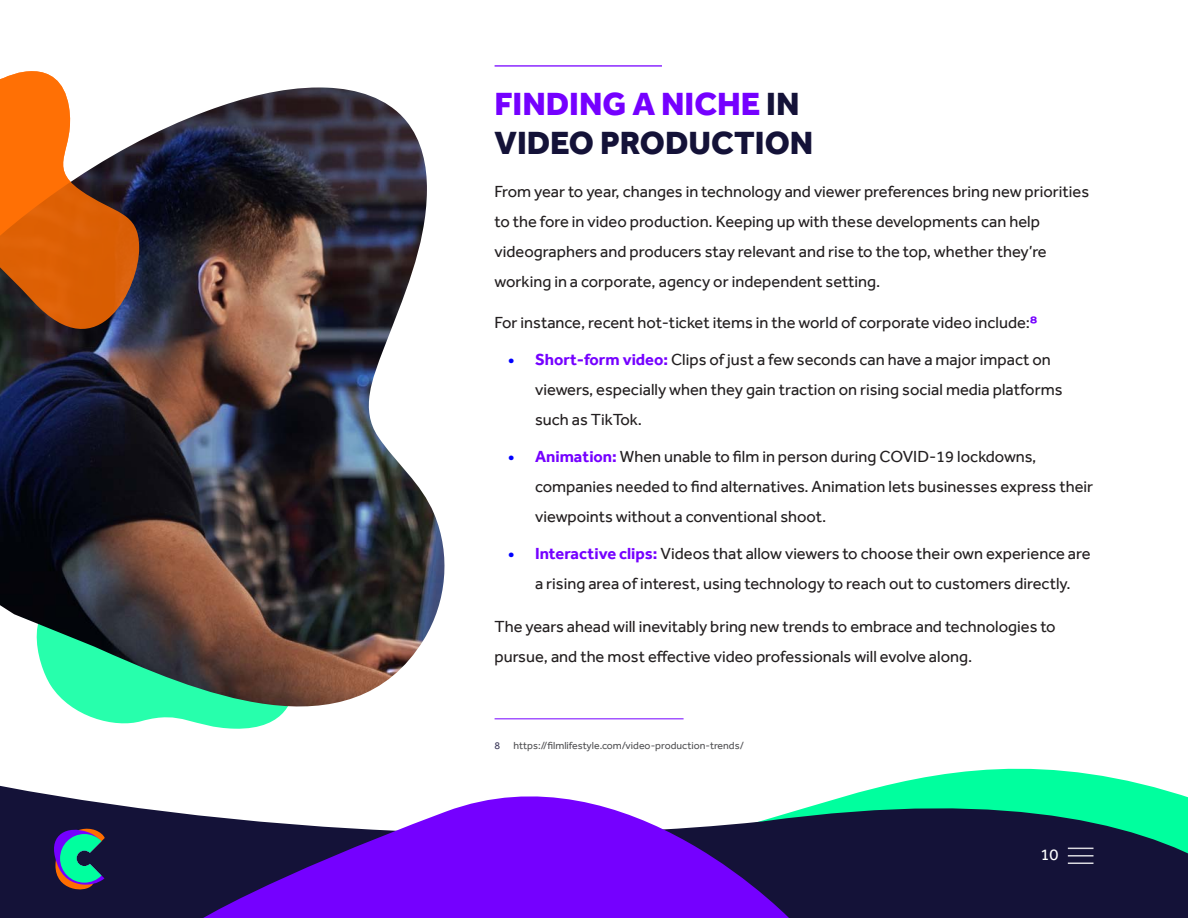
<style>
.page{position:relative;width:1188px;height:918px;background:#fff}
.page>*{position:absolute;margin:0;border:0;box-sizing:border-box;transform-origin:0 0}
.Body{font:800 33px "Effra";color:#7500ff}
.Body-2{font:800 33px "Effra";color:#141238}
.Body-3{font:16.5px/30px "Effra";color:#231f20}
.t1{font:16.5px "Effra";color:#fff}
.t2{font:10.5px "Effra";color:#535355}
.t3{font:10.5px "Effra";color:#3f3c5c}
.s1{color:#141238}
.s2{font-family:"Montserrat";font-weight:700;color:#7500ff}
.s3{font-weight:700;color:#00f}
.s4{font-weight:700;color:#7500ff}
</style>
<div class="page">
<svg style="left:0;top:768px;width:1188px;height:150px;fill:#141238"></svg>
<svg style="left:198px;top:768px;width:598px;height:150px"></svg>
<svg style="left:50px;top:824px;width:55px;height:70px"></svg>
<svg style="left:1068px;top:848px;width:26px;height:1px"></svg>
<hr style="left:1068px;top:855px;width:26px;height:2px;background:#fff">
<hr style="left:1068px;top:862px;width:26px;height:2px;background:#fff">
<svg style="left:82px;top:713px;width:201px;height:16px;fill:#27ffac"></svg>
<img style="left:0;top:87px;width:445px;height:626px">
<hr style="left:495px;top:718px;width:189px;height:1px;background:#7500ff">
<svg style="left:0;top:71px;width:139px;height:273px"></svg>
<hr style="left:495px;top:65px;width:167px;height:2px;background:#7500ff">
<p class="Body" style="left:495px;top:84px;width:307px">FINDING A NICHE <span class="s1">IN</span></p>
<p class="Body-2" style="left:495px;top:123px;width:320px">VIDEO PRODUCTION</p>
<p class="Body-3" style="left:495px;top:176px;width:596px">From year to year, changes in technology and viewer preferences bring new priorities to the fore in video production. Keeping up with these developments can help videographers and producers stay relevant and rise to the top, whether they’re working in a corporate, agency or independent setting.</p>
<p class="Body-3" style="left:495px;top:308px;width:544px">For instance, recent hot-ticket items in the world of corporate video include:<span class="s2">8</span></p>
<p class="Body-3" style="left:535px;top:344px;width:529px;text-indent:-27px"><span class="s3">•</span> <span class="s4">Short-form video:</span> Clips of just a few seconds can have a major impact on viewers, especially when they gain traction on rising social media platforms such as TikTok.</p>
<p class="Body-3" style="left:535px;top:441px;width:560px;text-indent:-27px"><span class="s3">•</span> <span class="s4">Animation:</span> When unable to film in person during COVID-19 lockdowns, companies needed to find alternatives. Animation lets businesses express their viewpoints without a conventional shoot.</p>
<p class="Body-3" style="left:508px;top:538px;width:584px;text-align:center"><span class="s3">•</span> <span class="s4">Interactive clips:</span> Videos that allow viewers to choose their own experience are a rising area of interest, using technology to reach out to customers directly.</p>
<p class="Body-3" style="left:495px;top:611px;width:563px">The years ahead will inevitably bring new trends to embrace and technologies to pursue, and the most effective video professionals will evolve along.</p>
<p class="t3" style="left:495px;top:740px;width:7px">8</p>
<p class="t2" style="left:514px;top:740px;width:232px">https://filmlifestyle.com/video-production-trends/</p>
<p class="t1" style="left:1040px;top:844px;width:19px">10</p>
</div>
